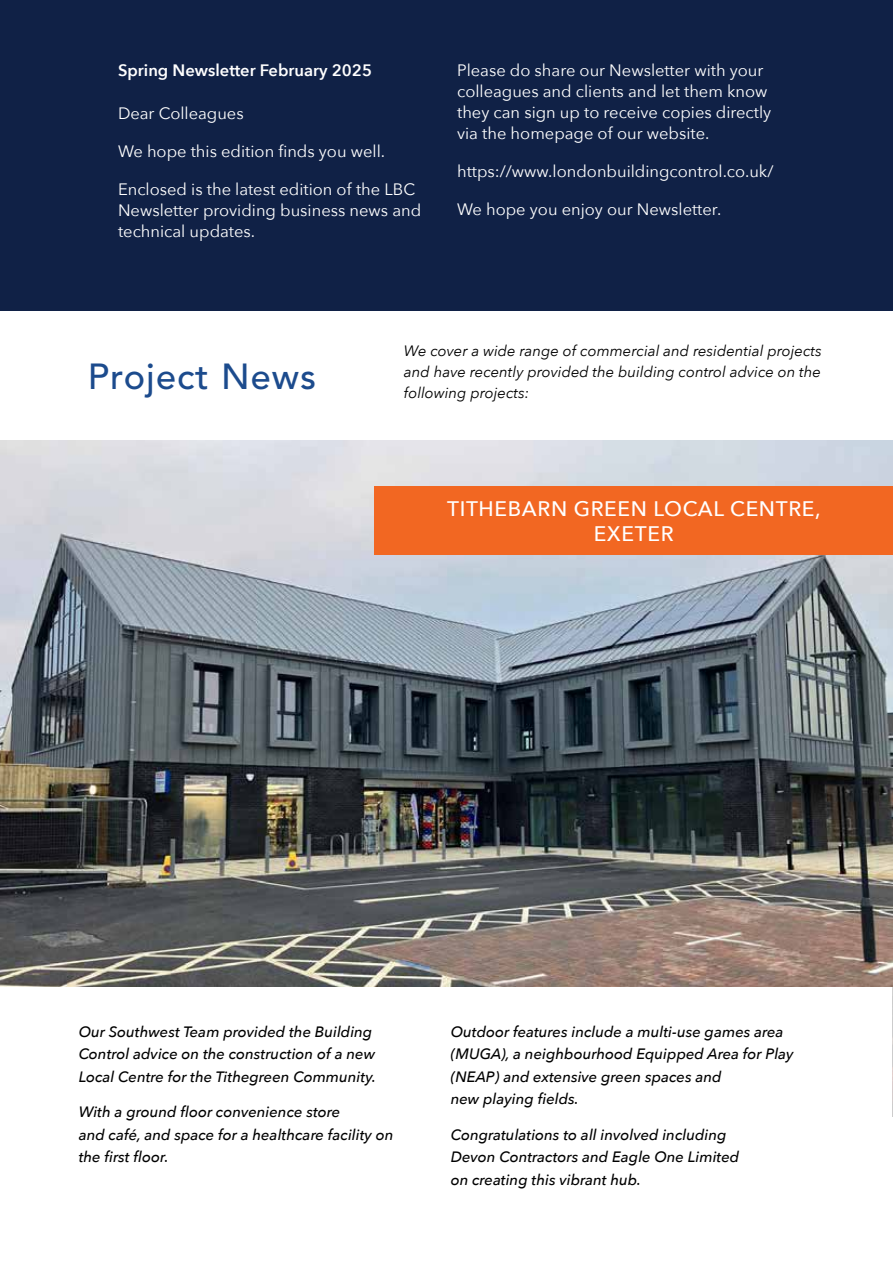
<style>
.page{position:relative;width:893px;height:1263px;background:#fff}
.page>*{position:absolute;margin:0;border:0;box-sizing:border-box;transform-origin:0 0}
.t1{font:500 36px "Avenir";letter-spacing:.03em;color:#1c4b8d}
.t2{font:500 21px/25.2px "Avenir Next";letter-spacing:.03em;color:#fff;text-align:center}
.t3{font:16.5px/21px "Avenir Next";color:#fff}
.t4{font:600 16.5px "Avenir Next";color:#fff}
.t5{font:italic 500 15px/22.5px "Avenir Next";color:#000}
.t6{font:italic 15px/21px "Avenir Next";color:#000;text-align:justify}
</style>
<div class="page">
<div style="left:0;top:0;width:893px;height:310px;background:#102146"></div>
<svg style="left:891px;top:986px;width:2px;height:131px"></svg>
<img style="left:0;top:440px;width:893px;height:546px">
<div style="left:374px;top:487px;width:519px;height:68px;background:#f26722"></div>
<p class="t4" style="left:118px;top:56px;width:256px">Spring Newsletter February 2025</p>
<p class="t3" style="left:118px;top:102px;width:127px">Dear Colleagues</p>
<p class="t3" style="left:118px;top:140px;width:269px">We hope this edition finds you well.</p>
<p class="t3" style="left:118px;top:178px;width:305px">Enclosed is the latest edition of the LBC<br>Newsletter providing business news and technical updates.</p>
<p class="t3" style="left:457px;top:59px;width:316px">Please do share our Newsletter with your colleagues and clients and let them know they can sign up to receive copies directly via the homepage of our website.</p>
<p class="t3" style="left:457px;top:160px;width:318px">https://www.londonbuildingcontrol.co.uk/</p>
<p class="t3" style="left:457px;top:198px;width:266px">We hope you enjoy our Newsletter.</p>
<h1 class="t1" style="left:88px;top:355px;width:230px">Project News</h1>
<p class="t6" style="left:404px;top:339px;width:419px">We cover a wide range of commercial and residential projects and have recently provided the building control advice on the following projects:</p>
<h2 class="t2" style="left:447px;top:495px;width:375px">TITHEBARN GREEN LOCAL CENTRE,<br>EXETER</h2>
<p class="t5" style="left:79px;top:1020px;width:299px">Our Southwest Team provided the Building<br>Control advice on the construction of a new<br>Local Centre for the Tithegreen Community.</p>
<p class="t5" style="left:79px;top:1100px;width:316px">With a ground floor convenience store<br>and café, and space for a healthcare facility on the first floor.</p>
<p class="t5" style="left:451px;top:1020px;width:344px">Outdoor features include a multi-use games area (MUGA), a neighbourhood Equipped Area for Play (NEAP) and extensive green spaces and<br>new playing fields.</p>
<p class="t5" style="left:451px;top:1123px;width:290px">Congratulations to all involved including<br>Devon Contractors and Eagle One Limited on creating this vibrant hub.</p>
</div>
